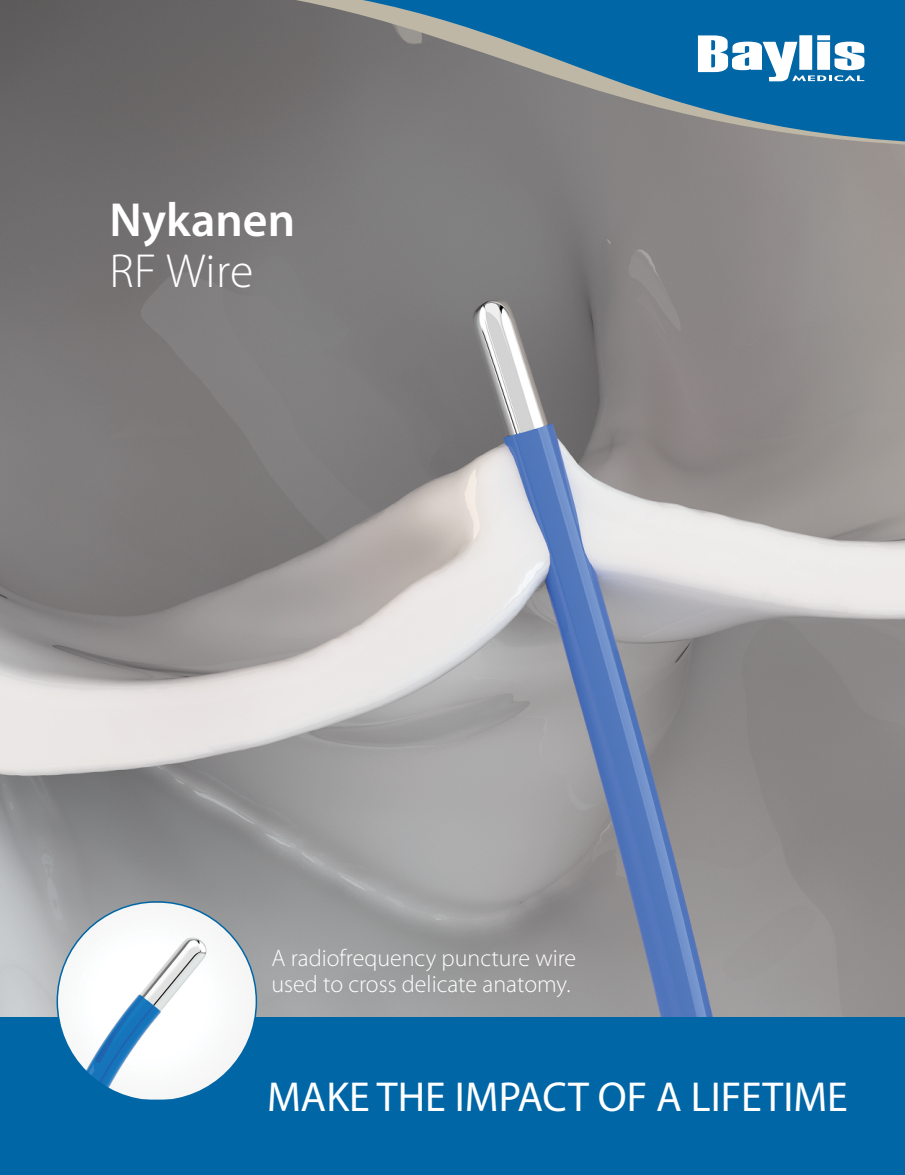
<style>
.page{position:relative;width:905px;height:1175px;background:#fff}
.page>*{position:absolute;margin:0;border:0;box-sizing:border-box;transform-origin:0 0}
.t1{font:600 48px "Myriad Pro";color:#fff}
.t2{font:300 48px "Myriad Pro";letter-spacing:.005em;color:#fff}
.t3{font:42px "Myriad Pro";color:#fff}
.t4{font:300 24px/25.5px "Myriad Pro";color:#fff}
</style>
<div class="page">
<img style="left:0;top:0;width:904px;height:1017px">
<div style="left:0;top:1017px;width:904px;height:157px;background:#0066a6"></div>
<svg style="left:122px;top:144px;width:782px;height:3px;background:#817d7d"></svg>
<svg style="left:122px;top:0;width:782px;height:144px;background:#517287"></svg>
<svg style="left:698px;top:35px;width:166px;height:46px"></svg>
<img style="left:57px;top:902px;width:199px;height:196px">
<h1 class="t1" style="left:109px;top:189px;width:187px">Nykanen</h1>
<h1 class="t2" style="left:109px;top:242px;width:146px">RF Wire</h1>
<p class="t4" style="left:271px;top:945px;width:306px">A radiofrequency puncture wire used to cross delicate anatomy.</p>
<h2 class="t3" style="left:267px;top:1071px;width:582px">MAKE THE IMPACT OF A LIFETIME</h2>
</div>
